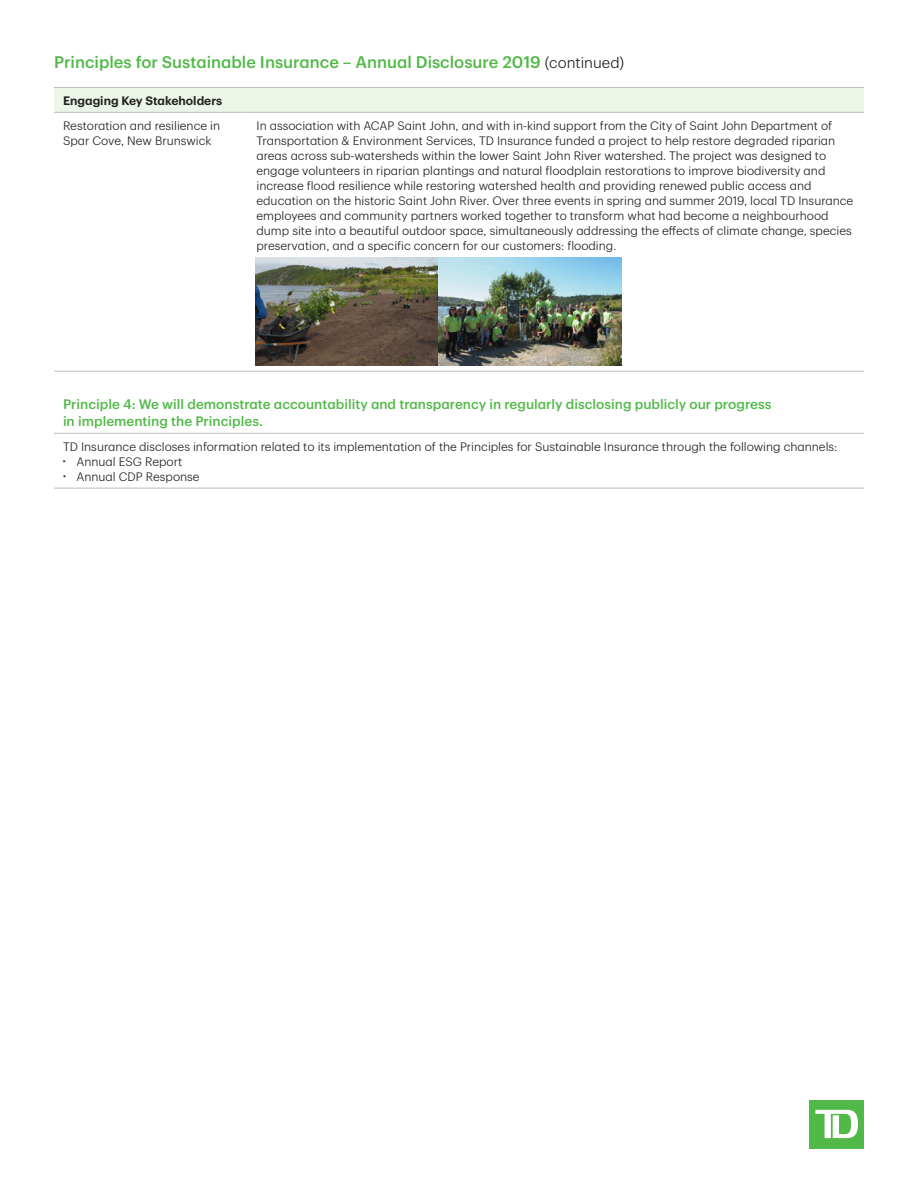
<style>
.page{position:relative;width:918px;height:1188px;background:#fff}
.page>*{position:absolute;margin:0;border:0;box-sizing:border-box;transform-origin:0 0}
.t1{font:500 16.5px "TD Graphik";color:#51b948}
.t2{font:500 13.5px/16.5px "TD Graphik";color:#51b948}
.t3{font:300 12px/15px "TD Graphik";color:#231f20}
.t4{font:600 12px "TD Graphik";color:#231f20}
.s1{font-weight:300;font-size:15px;color:#231f20}
.s2{font-size:9px}
</style>
<div class="page">
<div style="left:810px;top:1100px;width:54px;height:49px;background:#51b948"></div>
<svg style="left:815px;top:1110px;width:43px;height:28px"></svg>
<div style="left:54px;top:87px;width:810px;height:25px;background:#ebf5e8"></div>
<hr style="left:54px;top:112px;width:194px;height:1px;background:#bcbdc0">
<hr style="left:248px;top:112px;width:616px;height:1px;background:#bcbdc0">
<hr style="left:54px;top:433px;width:194px;height:1px;background:#bcbdc0">
<hr style="left:248px;top:433px;width:616px;height:1px;background:#bcbdc0">
<hr style="left:54px;top:488px;width:194px;height:1px;background:#bcbdc0">
<hr style="left:248px;top:488px;width:616px;height:1px;background:#bcbdc0">
<hr style="left:54px;top:87px;width:194px;height:1px;background:#bcbdc0">
<hr style="left:248px;top:87px;width:616px;height:1px;background:#bcbdc0">
<hr style="left:54px;top:371px;width:194px;height:1px;background:#bcbdc0">
<hr style="left:248px;top:371px;width:616px;height:1px;background:#bcbdc0">
<img style="left:256px;top:257px;width:365px;height:108px">
<h1 class="t1" style="left:54px;top:49px;width:572px">Principles for Sustainable Insurance – Annual Disclosure 2019 <span class="s1">(continued)</span></h1>
<h3 class="t4" style="left:63px;top:91px;width:161px">Engaging Key Stakeholders</h3>
<p class="t3" style="left:63px;top:117px;width:159px">Restoration and resilience in<br>Spar Cove, New Brunswick</p>
<p class="t3" style="left:256px;top:117px;width:598px">In association with ACAP Saint John, and with in-kind support from the City of Saint John Department of Transportation &amp; Environment Services, TD Insurance funded a project to help restore degraded riparian areas across sub-watersheds within the lower Saint John River watershed. The project was designed to engage volunteers in riparian plantings and natural floodplain restorations to improve biodiversity and increase flood resilience while restoring watershed health and providing renewed public access and education on the historic Saint John River. Over three events in spring and summer 2019, local TD Insurance employees and community partners worked together to transform what had become a neighbourhood dump site into a beautiful outdoor space, simultaneously addressing the effects of climate change, species preservation, and a specific concern for our customers: flooding.</p>
<h2 class="t2" style="left:63px;top:395px;width:710px">Principle 4: We will demonstrate accountability and transparency in regularly disclosing publicly our progress in implementing the Principles.</h2>
<p class="t3" style="left:63px;top:438px;width:776px">TD Insurance discloses information related to its implementation of the Principles for Sustainable Insurance through the following channels:</p>
<p class="t3" style="left:63px;top:453px;width:121px"><span class="s2">•</span> Annual ESG Report</p>
<p class="t3" style="left:63px;top:468px;width:138px"><span class="s2">•</span> Annual CDP Response</p>
</div>
